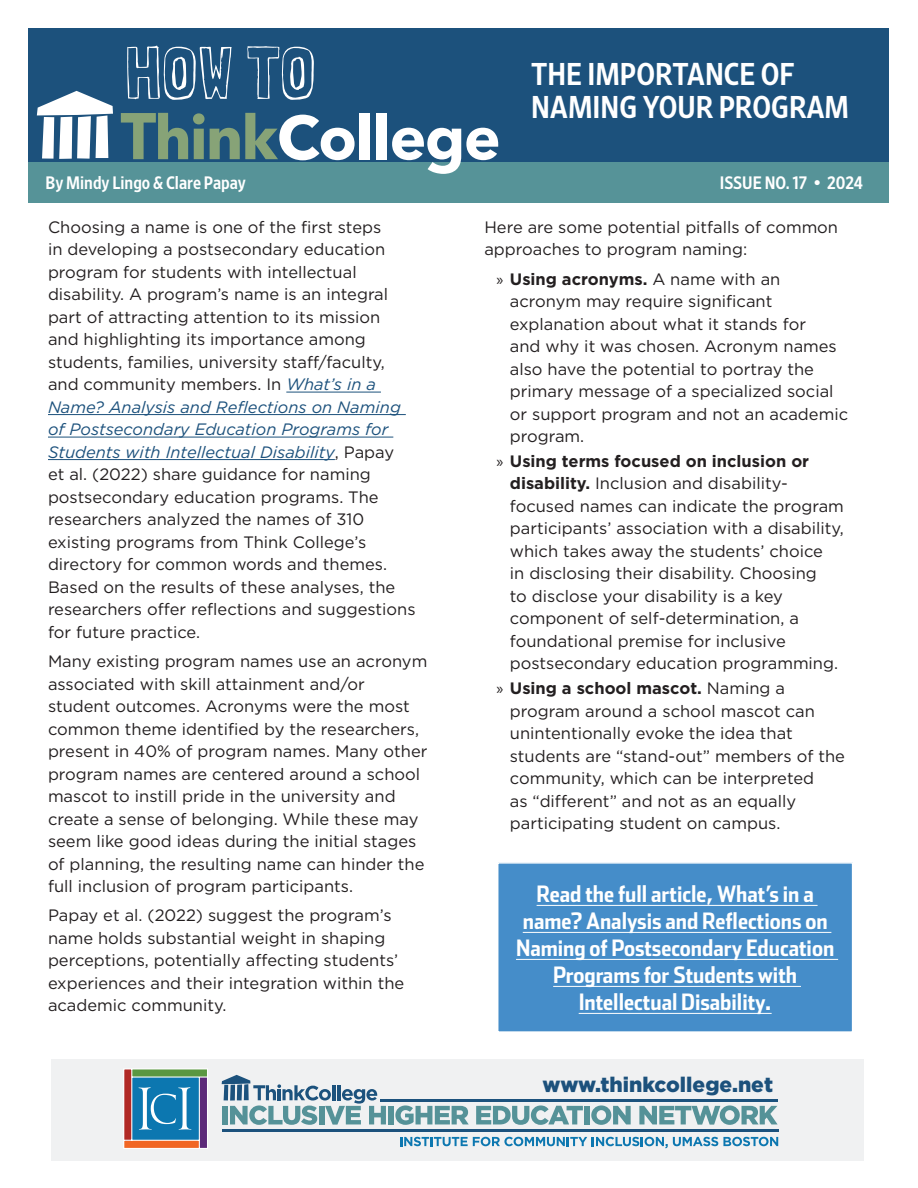
<style>
.page{position:relative;width:918px;height:1188px;background:#fff}
.page>*{position:absolute;margin:0;border:0;box-sizing:border-box;transform-origin:0 0}
.t1{font:75.15px "Londrina Sketch";color:#fff}
.t2{font:700 61.35px "Avenir Next";letter-spacing:-.02em;color:#fff}
.t3{font:31.5px/33px "Retina Narrow Med";color:#fff}
.callout_box{font:22.5px/27px "Stainless Cond Bold Tab";color:#fff;text-align:center}
.italic{font:900 21px "Gotham";color:#1c517c}
.issue_number{font:18px "Retina Narrow Med";color:#fff}
.text{font:16.5px/22.5px "Gotham";color:#231f20}
.s1{font-style:italic;color:#1c517c}
.s2{font-family:"Myriad Pro"}
.s3{font-weight:700}
</style>
<div class="page">
<div style="left:28px;top:137px;width:860px;height:66px;background:#569398"></div>
<div style="left:28px;top:28px;width:860px;height:134px;background:#1c517c"></div>
<svg style="left:121px;top:113px;width:157px;height:46px"></svg>
<svg style="left:37px;top:91px;width:76px;height:68px"></svg>
<hr style="left:286px;top:392px;width:95px;height:1px;background:#1c517c">
<hr style="left:48px;top:414px;width:358px;height:1px;background:#1c517c">
<hr style="left:48px;top:437px;width:345px;height:1px;background:#1c517c">
<hr style="left:48px;top:459px;width:287px;height:1px;background:#1c517c">
<div style="left:52px;top:1059px;width:812px;height:101px;background:#f0f1f2"></div>
<svg style="left:123px;top:1069px;width:85px;height:80px;background:#5e839b"></svg>
<div style="left:388px;top:1106px;width:6px;height:18px;background:#559298"></div>
<svg style="left:395px;top:1105px;width:74px;height:20px"></svg>
<svg style="left:476px;top:1105px;width:107px;height:20px"></svg>
<div style="left:584px;top:1106px;width:5px;height:18px;background:#559298"></div>
<svg style="left:591px;top:1105px;width:40px;height:20px"></svg>
<svg style="left:639px;top:1105px;width:139px;height:20px"></svg>
<hr style="left:222px;top:1129px;width:557px;height:3px;background:#1c527d">
<svg style="left:222px;top:1075px;width:164px;height:50px"></svg>
<svg style="left:400px;top:1137px;width:378px;height:11px"></svg>
<hr style="left:381px;top:1099px;width:397px;height:2px;background:#1c527d">
<div style="left:498px;top:863px;width:355px;height:169px;background:#458dc9"></div>
<hr style="left:537px;top:905px;width:281px;height:1px;background:#fff">
<hr style="left:523px;top:932px;width:308px;height:1px;background:#fff">
<hr style="left:516px;top:959px;width:322px;height:1px;background:#fff">
<hr style="left:553px;top:986px;width:248px;height:1px;background:#fff">
<hr style="left:579px;top:1013px;width:193px;height:1px;background:#fff">
<div style="left:497px;top:862px;width:356px;height:171px;border:2px solid #fff"></div>
<p class="t1" style="left:124px;top:29px;width:193px">HOW TO</p>
<p class="issue_number" style="left:46px;top:171px;width:202px">By Mindy Lingo &amp; Clare Papay</p>
<p class="t2" style="left:277px;top:85px;width:225px">College</p>
<p class="t3" style="left:531px;top:57px;width:320px">THE IMPORTANCE OF<br>NAMING YOUR PROGRAM</p>
<p class="issue_number" style="left:720px;top:171px;width:145px">ISSUE NO. 17 • 2024</p>
<p class="text" style="left:48px;top:215px;width:369px">Choosing a name is one of the first steps<br>in developing a postsecondary education program for students with intellectual disability. A program’s name is an integral part of attracting attention to its mission<br>and highlighting its importance among students, families, university staff/faculty, and community members. In <span class="s1">What’s in a Name? Analysis and Reflections on Naming of Postsecondary Education Programs for Students with Intellectual Disability</span>, Papay<br>et al. (2022) share guidance for naming postsecondary education programs. The researchers analyzed the names of 310 existing programs from Think College’s directory for common words and themes.<br>Based on the results of these analyses, the researchers offer reflections and suggestions for future practice.</p>
<p class="text" style="left:48px;top:650px;width:381px">Many existing program names use an acronym associated with skill attainment and/or student outcomes. Acronyms were the most common theme identified by the researchers, present in 40% of program names. Many other program names are centered around a school mascot to instill pride in the university and create a sense of belonging. While these may seem like good ideas during the initial stages of planning, the resulting name can hinder the full inclusion of program participants.</p>
<p class="text" style="left:48px;top:904px;width:358px">Papay et al. (2022) suggest the program’s name holds substantial weight in shaping perceptions, potentially affecting students’ experiences and their integration within the academic community.</p>
<p class="text" style="left:484px;top:215px;width:355px">Here are some potential pitfalls of common approaches to program naming:</p>
<p class="text" style="left:510px;top:267px;width:340px;text-indent:-14px"><span class="s2">»</span> <span class="s3">Using acronyms.</span> A name with an acronym may require significant explanation about what it stands for<br>and why it was chosen. Acronym names also have the potential to portray the primary message of a specialized social or support program and not an academic program.</p>
<p class="text" style="left:510px;top:449px;width:336px;text-indent:-14px"><span class="s2">»</span> <span class="s3">Using terms focused on inclusion or disability.</span> Inclusion and disability&shy;focused names can indicate the program participants’ association with a disability, which takes away the students’ choice<br>in disclosing their disability. Choosing<br>to disclose your disability is a key component of self-determination, a foundational premise for inclusive postsecondary education programming.</p>
<p class="text" style="left:510px;top:677px;width:337px;text-indent:-14px"><span class="s2">»</span> <span class="s3">Using a school mascot.</span> Naming a program around a school mascot can unintentionally evoke the idea that students are “stand-out” members of the community, which can be interpreted<br>as “different” and not as an equally participating student on campus.</p>
<p class="callout_box" style="left:516px;top:880px;width:320px">Read the full article, What’s in a name? Analysis and Reflections on<br>Naming of Postsecondary Education<br>Programs for Students with<br>Intellectual Disability.</p>
<p class="italic" style="left:543px;top:1070px;width:232px">www.thinkcollege.net</p>
</div>
